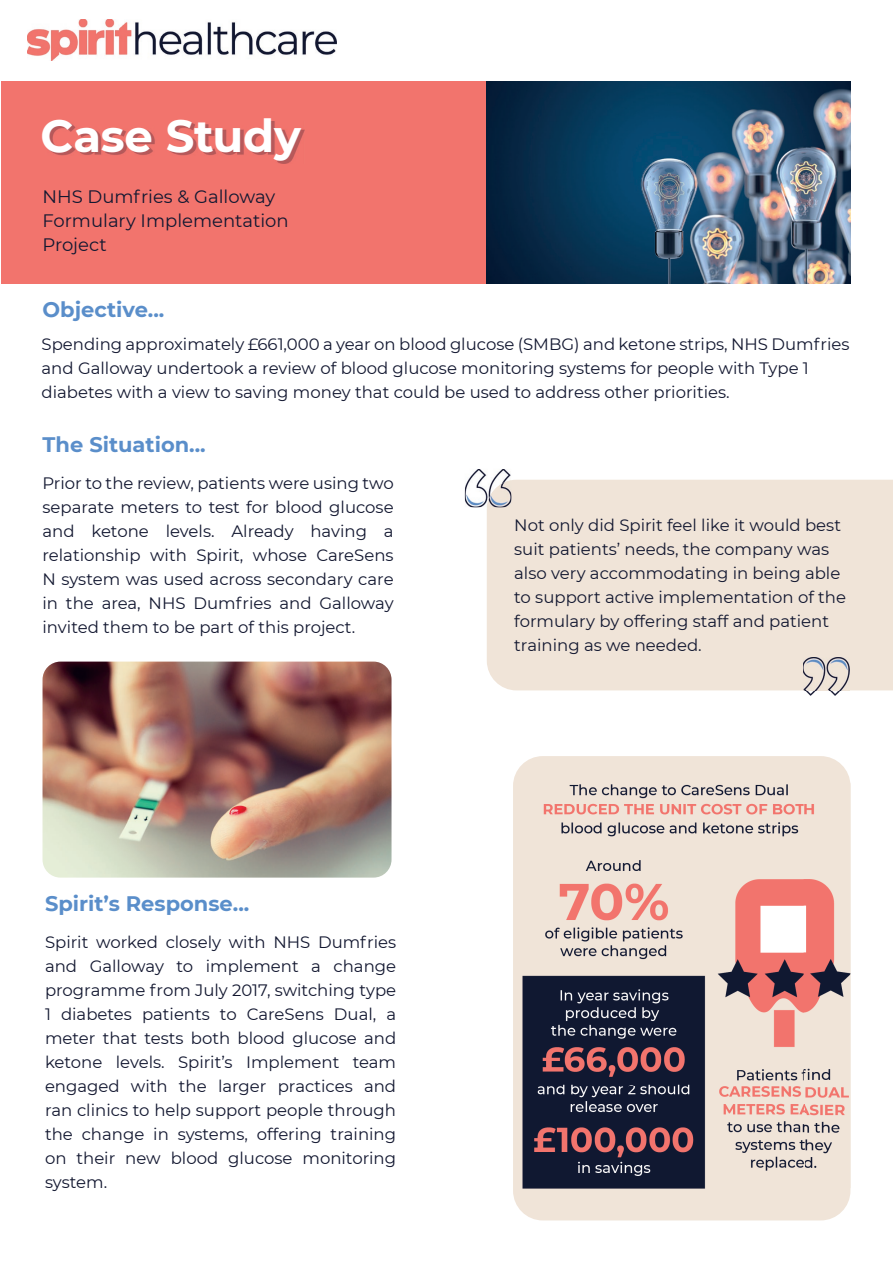
<style>
.page{position:relative;width:893px;height:1263px;background:#fff}
.page>*{position:absolute;margin:0;border:0;box-sizing:border-box;transform-origin:0 0}
.t1{font:700 45px "Montserrat";letter-spacing:-.005em;color:#fff}
.t2{font:700 21px "Montserrat";color:#5a8eca}
.t3{font:18px/24px "Montserrat";color:#111831}
.t4{font:16.5px/24px "Montserrat";color:#121730}
</style>
<div class="page">
<div style="left:1px;top:81px;width:485px;height:203px;background:#f2746d"></div>
<img style="left:45px;top:121px;width:259px;height:43px">
<img style="left:27px;top:19px;width:309px;height:42px">
<div style="left:487px;top:480px;width:406px;height:210px;background:#f0e4d8"></div>
<img style="left:803px;top:657px;width:47px;height:39px">
<img style="left:465px;top:469px;width:46px;height:38px">
<img style="left:487px;top:480px;width:24px;height:27px">
<img style="left:486px;top:81px;width:364px;height:203px">
<img style="left:43px;top:662px;width:349px;height:216px">
<div style="left:513px;top:756px;width:337px;height:464px;background:#f0e4d8;border-radius:30px"></div>
<img style="left:523px;top:784px;width:327px;height:404px">
<h1 class="t1" style="left:40px;top:103px;width:262px">Case Study</h1>
<p class="t3" style="left:43px;top:184px;width:248px">NHS Dumfries &amp; Galloway<br>Formulary Implementation<br>Project</p>
<p class="t2" style="left:43px;top:295px;width:123px">Objective...</p>
<p class="t4" style="left:42px;top:331px;width:809px">Spending approximately £661,000 a year on blood glucose (SMBG) and ketone strips, NHS Dumfries and Galloway undertook a review of blood glucose monitoring systems for people with Type 1 diabetes with a view to saving money that could be used to address other priorities.</p>
<p class="t2" style="left:43px;top:430px;width:165px">The Situation...</p>
<p class="t4" style="left:43px;top:470px;width:353px;text-align:justify">Prior to the review, patients were using two separate meters to test for blood glucose and ketone levels. Already having a relationship with Spirit, whose CareSens N system was used across secondary care in the area, NHS Dumfries and Galloway invited them to be part of this project.</p>
<p class="t2" style="left:45px;top:889px;width:206px">Spirit’s Response...</p>
<p class="t4" style="left:45px;top:929px;width:353px;text-align:justify">Spirit worked closely with NHS Dumfries and Galloway to implement a change programme from July 2017, switching type 1 diabetes patients to CareSens Dual, a meter that tests both blood glucose and ketone levels. Spirit’s Implement team engaged with the larger practices and ran clinics to help support people through the change in systems, offering training on their new blood glucose monitoring system.</p>
<p class="t4" style="left:514px;top:512px;width:333px">Not only did Spirit feel like it would best suit patients’ needs, the company was also very accommodating in being able to support active implementation of the formulary by offering staff and patient training as we needed.</p>
</div>
